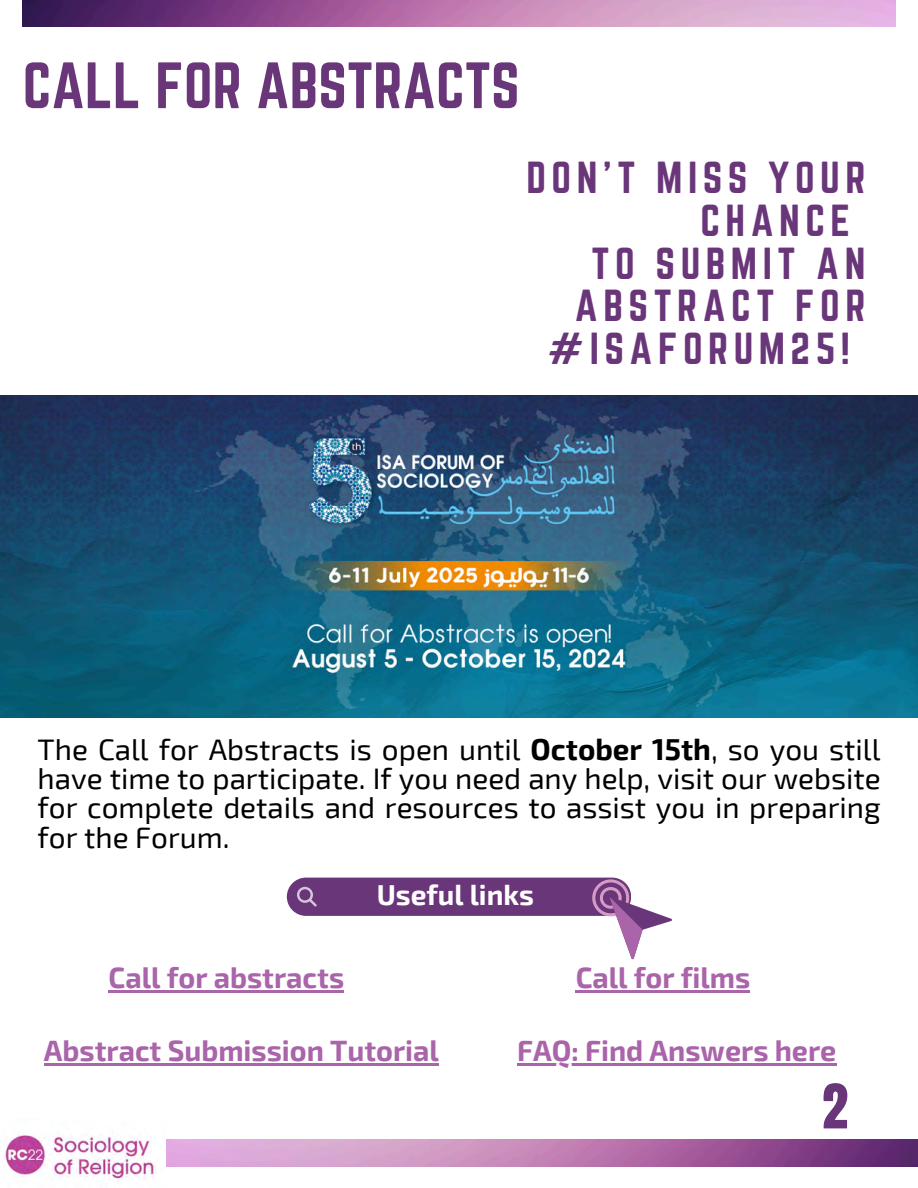
<style>
.page{position:relative;width:918px;height:1188px;background:#fff}
.page>*{position:absolute;margin:0;border:0;box-sizing:border-box;transform-origin:0 0}
.t1{font:57.3px "Norwester";color:#6a367a}
.t2{font:52.5px "Anton";color:#6a367a}
.t3{font:39.3px "Norwester";letter-spacing:.14em;color:#6a367a}
.t4{font:29.7px/29.2px "Exo 2";color:#000;text-align:justify}
.t5{font:700 28.8px "Exo 2";color:#aa64aa}
.t6{font:700 28.2px "Exo 2";color:#fff}
.s1{font-weight:700}
</style>
<div class="page">
<img style="left:0;top:396px;width:918px;height:321px">
<img style="left:5px;top:1133px;width:162px;height:47px">
<img style="left:166px;top:1140px;width:752px;height:27px">
<img style="left:23px;top:0;width:872px;height:26px">
<div style="left:287px;top:878px;width:344px;height:38px;background:#6a367a;border-radius:19px"></div>
<hr style="left:109px;top:990px;width:235px;height:3px;background:#aa64aa">
<hr style="left:576px;top:990px;width:174px;height:3px;background:#aa64aa">
<hr style="left:517px;top:1064px;width:319px;height:2px;background:#aa64aa">
<hr style="left:44px;top:1064px;width:395px;height:2px;background:#aa64aa">
<svg style="left:297px;top:887px;width:20px;height:20px"></svg>
<svg style="left:590px;top:878px;width:82px;height:81px"></svg>
<p class="t1" style="left:23px;top:51px;width:498px">CALL FOR ABSTRACTS</p>
<h3 class="t3" style="left:527px;top:154px;width:340px">DON'T MISS YOUR</h3>
<h3 class="t3" style="left:701px;top:197px;width:151px">CHANCE</h3>
<h3 class="t3" style="left:592px;top:239px;width:275px">TO SUBMIT AN</h3>
<h3 class="t3" style="left:575px;top:282px;width:292px">ABSTRACT FOR</h3>
<h3 class="t3" style="left:548px;top:325px;width:304px">#ISAFORUM25!</h3>
<p class="t4" style="left:38px;top:733px;width:845px">The Call for Abstracts is open until <span class="s1">October 15th</span>, so you still have time to participate. If you need any help, visit our website for complete details and resources to assist you in preparing for the Forum.</p>
<p class="t6" style="left:377px;top:877px;width:159px">Useful links</p>
<h3 class="t5" style="left:109px;top:959px;width:237px">Call for abstracts</h3>
<p class="t5" style="left:576px;top:959px;width:176px">Call for films</p>
<h3 class="t5" style="left:44px;top:1032px;width:397px">Abstract Submission Tutorial</h3>
<h3 class="t5" style="left:517px;top:1032px;width:321px">FAQ: Find Answers here</h3>
<h3 class="t2" style="left:822px;top:1069px;width:27px">2</h3>
</div>
